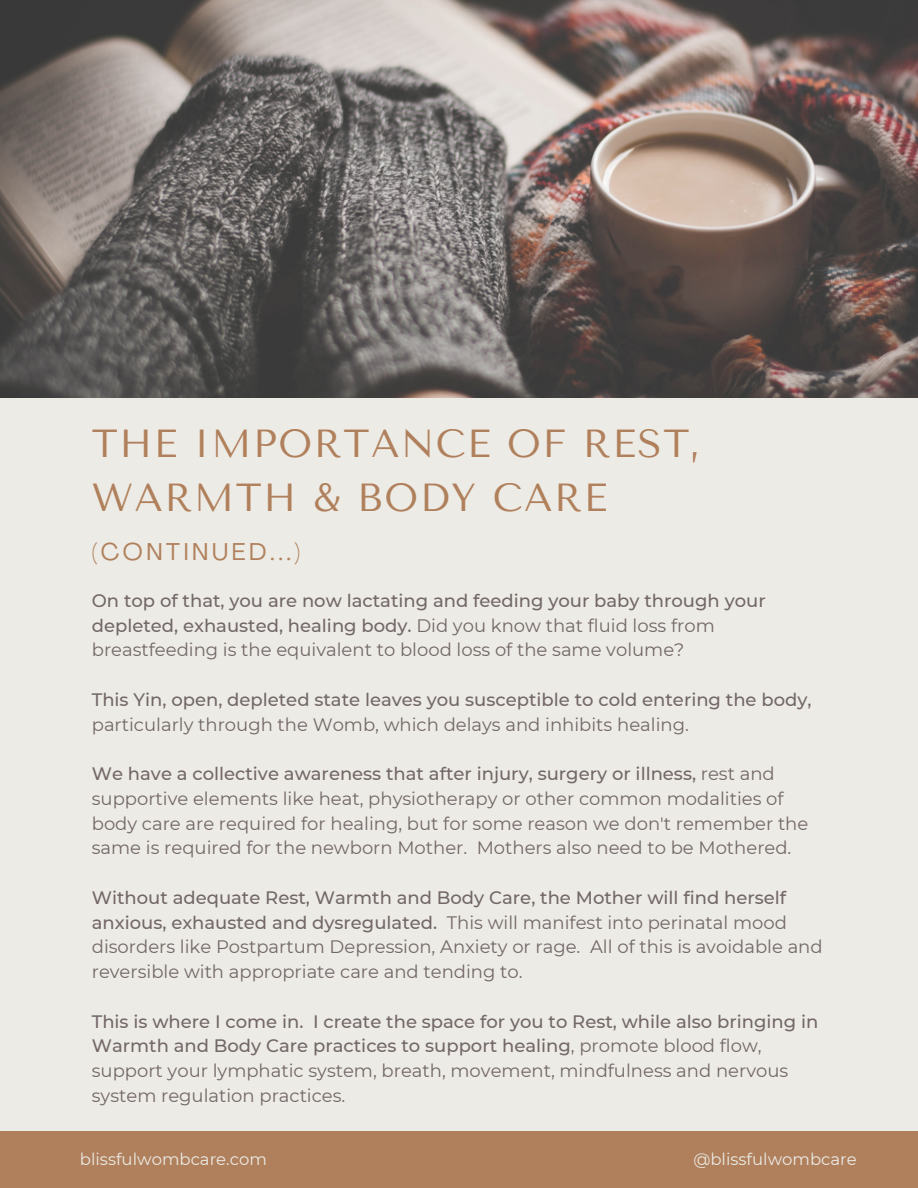
<style>
.page{position:relative;width:918px;height:1188px;background:#edebe5}
.page>*{position:absolute;margin:0;border:0;box-sizing:border-box;transform-origin:0 0}
.t1{font:39px/54px "Tenor Sans";letter-spacing:.04em;color:#b0805c}
.t2{font:24px "Agrandir";letter-spacing:.15em;color:#b0805c}
.t3{font:500 18px/24.8px "Montserrat";color:#726769}
.t4{font:18px/24.8px "Montserrat";color:#726769}
.t5{font:16.5px "Montserrat";color:#ebeae5}
.s1{font-weight:400}
.s2{font-weight:500}
</style>
<div class="page">
<img style="left:0;top:0;width:918px;height:397px">
<div style="left:0;top:1132px;width:918px;height:56px;background:#b0805c"></div>
<p class="t1" style="left:92px;top:417px;width:611px">THE IMPORTANCE OF REST,<br>WARMTH &amp; BODY CARE</p>
<p class="t2" style="left:92px;top:542px;width:210px">(CONTINUED...)</p>
<p class="t3" style="left:92px;top:588px;width:675px">On top of that, you are now lactating and feeding your baby through your depleted, exhausted, healing body. <span class="s1">Did you know that fluid loss from breastfeeding is the equivalent to blood loss of the same volume?</span></p>
<p class="t3" style="left:92px;top:687px;width:721px">This Yin, open, depleted state leaves you susceptible to cold entering the body, <span class="s1">particularly through the Womb, which delays and inhibits healing.</span></p>
<p class="t4" style="left:92px;top:761px;width:718px"><span class="s2">We have a collective awareness that after injury, surgery or illness,</span> rest and supportive elements like heat, physiotherapy or other common modalities of body care are required for healing, but for some reason we don't remember the same is required for the newborn Mother. Mothers also need to be Mothered.</p>
<p class="t4" style="left:92px;top:885px;width:732px"><span class="s2">Without adequate Rest, Warmth and Body Care, the Mother will find herself anxious, exhausted and dysregulated.</span> This will manifest into perinatal mood disorders like Postpartum Depression, Anxiety or rage. All of this is avoidable and reversible with appropriate care and tending to.</p>
<p class="t3" style="left:92px;top:1009px;width:728px">This is where I come in. I create the space for you to Rest, while also bringing in Warmth and Body Care practices to support healing<span class="s1">, promote blood flow, support your lymphatic system, breath, movement, mindfulness and nervous system regulation practices.</span></p>
<p class="t5" style="left:80px;top:1149px;width:188px">blissfulwombcare.com</p>
<p class="t5" style="left:693px;top:1149px;width:165px">@blissfulwombcare</p>
</div>
